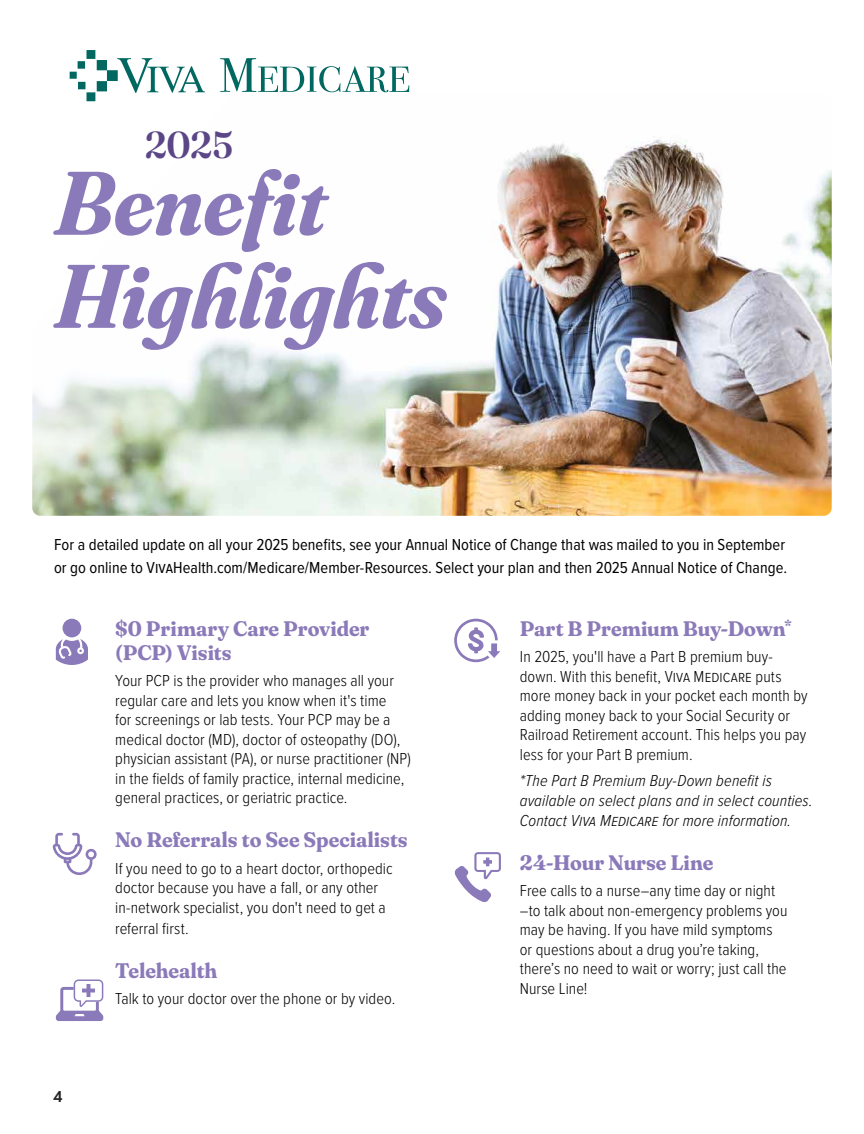
<style>
.page{position:relative;width:864px;height:1134px;background:#fff}
.page>*{position:absolute;margin:0;border:0;box-sizing:border-box;transform-origin:0 0}
.t1{font:italic 700 90px/93px "Fraunces 144 pt Soft";letter-spacing:-.005em;color:#8b7ab9}
.t2{font:600 37.5px "Fraunces 72 pt";color:#5b4687}
.t3{font:700 21px/24px "Fraunces 72 pt Soft";color:#8b7ab9}
.t4{font:300 16.5px/19.5px "Proxima Nova Cond";letter-spacing:.005em;color:#000}
.t5{font:16.5px/22.5px "Proxima Nova Cond";color:#000}
.t6{font:italic 300 16.5px/19.8px "Proxima Nova Cond";letter-spacing:.01em;color:#000}
.t7{font:600 16.5px "Futura PT";color:#252427}
</style>
<div class="page">
<img style="left:32px;top:94px;width:800px;height:422px">
<div style="left:87px;top:50px;width:8px;height:9px;background:#006860"></div>
<div style="left:87px;top:92px;width:8px;height:9px;background:#006860"></div>
<div style="left:107px;top:70px;width:11px;height:11px;background:#006860"></div>
<div style="left:97px;top:60px;width:10px;height:10px;background:#006860"></div>
<div style="left:97px;top:81px;width:10px;height:10px;background:#006860"></div>
<div style="left:70px;top:72px;width:7px;height:7px;background:#006860"></div>
<div style="left:78px;top:61px;width:7px;height:8px;background:#006860"></div>
<div style="left:78px;top:82px;width:7px;height:7px;background:#006860"></div>
<svg style="left:117px;top:58px;width:88px;height:35px"></svg>
<svg style="left:220px;top:58px;width:189px;height:34px"></svg>
<svg style="left:56px;top:639px;width:32px;height:26px"></svg>
<div style="left:63px;top:619px;width:18px;height:18px;background:#8b7ab9;border-radius:50%"></div>
<svg style="left:53px;top:833px;width:44px;height:42px"></svg>
<svg style="left:454px;top:852px;width:47px;height:50px"></svg>
<svg style="left:56px;top:980px;width:47px;height:41px"></svg>
<svg style="left:454px;top:619px;width:46px;height:43px"></svg>
<h2 class="t2" style="left:145px;top:118px;width:90px">2025</h2>
<h1 class="t1" style="left:54px;top:151px;width:394px">Benefit<br>Highlights</h1>
<p class="t5" style="left:54px;top:533px;width:735px">For a detailed update on all your 2025 benefits, see your Annual Notice of Change that was mailed to you in September or go online to VivaHealth.com/Medicare/Member-Resources. Select your plan and then 2025 Annual Notice of Change.</p>
<p class="t7" style="left:53px;top:1086px;width:11px">4</p>
<p class="t3" style="left:115px;top:615px;width:256px">$0 Primary Care Provider (PCP) Visits</p>
<p class="t4" style="left:115px;top:670px;width:297px">Your PCP is the provider who manages all your regular care and lets you know when it's time<br>for screenings or lab tests. Your PCP may be a medical doctor (MD), doctor of osteopathy (DO), physician assistant (PA), or nurse practitioner (NP) in the fields of family practice, internal medicine, general practices, or geriatric practice.</p>
<p class="t3" style="left:115px;top:827px;width:294px">No Referrals to See Specialists</p>
<p class="t4" style="left:115px;top:858px;width:279px">If you need to go to a heart doctor, orthopedic doctor because you have a fall, or any other in-network specialist, you don't need to get a</p>
<p class="t4" style="left:115px;top:918px;width:75px">referral first.</p>
<p class="t3" style="left:115px;top:957px;width:104px">Telehealth</p>
<p class="t4" style="left:115px;top:988px;width:282px">Talk to your doctor over the phone or by video.</p>
<p class="t3" style="left:520px;top:615px;width:273px">Part B Premium Buy-Down<sup>*</sup></p>
<p class="t4" style="left:520px;top:646px;width:289px">In 2025, you'll have a Part B premium buy&shy;down. With this benefit, Viva Medicare puts more money back in your pocket each month by adding money back to your Social Security or Railroad Retirement account. This helps you pay less for your Part B premium.</p>
<p class="t6" style="left:520px;top:770px;width:294px">*The Part B Premium Buy-Down benefit is available on select plans and in select counties.<br>Contact Viva Medicare for more information.</p>
<p class="t3" style="left:520px;top:849px;width:195px">24-Hour Nurse Line</p>
<p class="t4" style="left:520px;top:880px;width:269px">Free calls to a nurse―any time day or night ―to talk about non-emergency problems you may be having. If you have mild symptoms or questions about a drug you’re taking, there’s no need to wait or worry; just call the Nurse Line!</p>
</div>
